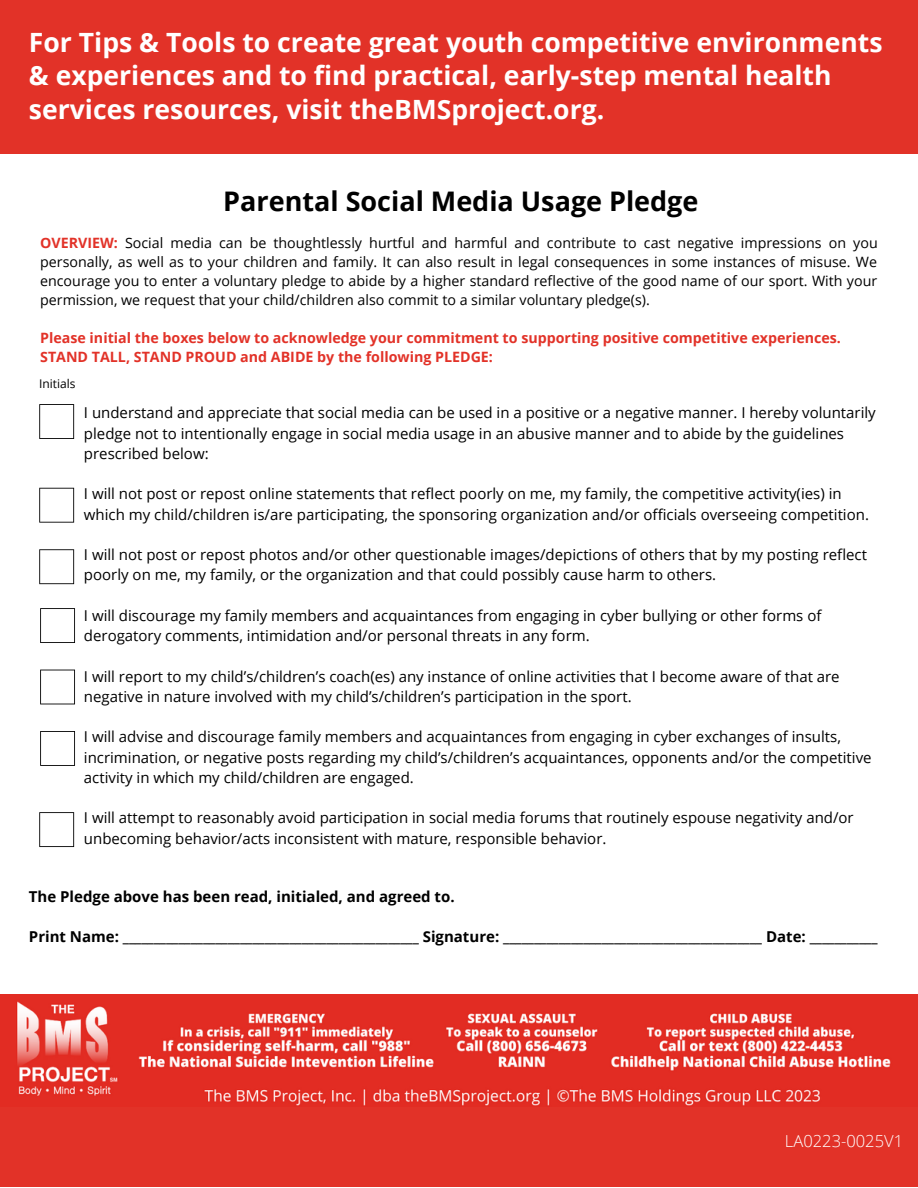
<style>
.page{position:relative;width:918px;height:1188px;background:#fff}
.page>*{position:absolute;margin:0;border:0;box-sizing:border-box;transform-origin:0 0}
.t1{font:700 27px "Open Sans";color:#000}
.t2{font:700 26.55px/33.8px "Open Sans";color:#fff}
.t3{font:300 16.5px "Open Sans";color:#fff}
.t4{font:15px/20.2px "Open Sans";color:#000}
.t5{font:700 15px "Open Sans";color:#000}
.t6{font:14.25px/19.2px "Open Sans";color:#000;text-align:justify}
.t7{font:700 14.25px/19.2px "Open Sans";color:#e23228}
.t8{font:12px "Open Sans";color:#000}
.s1{font-weight:700;color:#e23228}
</style>
<div class="page">
<svg style="left:39px;top:404px;width:35px;height:35px"></svg>
<svg style="left:40px;top:731px;width:35px;height:35px"></svg>
<svg style="left:40px;top:670px;width:35px;height:34px"></svg>
<svg style="left:40px;top:608px;width:35px;height:35px"></svg>
<svg style="left:39px;top:549px;width:35px;height:35px"></svg>
<svg style="left:39px;top:488px;width:35px;height:35px"></svg>
<svg style="left:39px;top:812px;width:35px;height:35px"></svg>
<div style="left:0;top:0;width:918px;height:154px;background:#e23228"></div>
<div style="left:0;top:1092px;width:918px;height:95px;background:#e23228"></div>
<img style="left:0;top:995px;width:918px;height:111px">
<h2 class="t2" style="left:29px;top:25px;width:855px">For Tips &amp; Tools to create great youth competitive environments &amp; experiences and to find practical, early-step mental health services resources, visit theBMSproject.org.</h2>
<h1 class="t1" style="left:223px;top:182px;width:477px">Parental Social Media Usage Pledge</h1>
<p class="t6" style="left:40px;top:233px;width:839px"><span class="s1">OVERVIEW:</span> Social media can be thoughtlessly hurtful and harmful and contribute to cast negative impressions on you personally, as well as to your children and family. It can also result in legal consequences in some instances of misuse. We encourage you to enter a voluntary pledge to abide by a higher standard reflective of the good name of our sport. With your permission, we request that your child/children also commit to a similar voluntary pledge(s).</p>
<p class="t7" style="left:40px;top:328px;width:802px">Please initial the boxes below to acknowledge your commitment to supporting positive competitive experiences.<br>STAND TALL, STAND PROUD and ABIDE by the following PLEDGE:</p>
<p class="t8" style="left:39px;top:375px;width:38px">Initials</p>
<p class="t4" style="left:84px;top:402px;width:793px">I understand and appreciate that social media can be used in a positive or a negative manner. I hereby voluntarily pledge not to intentionally engage in social media usage in an abusive manner and to abide by the guidelines prescribed below:</p>
<p class="t4" style="left:84px;top:483px;width:787px">I will not post or repost online statements that reflect poorly on me, my family, the competitive activity(ies) in which my child/children is/are participating, the sponsoring organization and/or officials overseeing competition.</p>
<p class="t4" style="left:84px;top:544px;width:785px">I will not post or repost photos and/or other questionable images/depictions of others that by my posting reflect poorly on me, my family, or the organization and that could possibly cause harm to others.</p>
<p class="t4" style="left:84px;top:605px;width:739px">I will discourage my family members and acquaintances from engaging in cyber bullying or other forms of derogatory comments, intimidation and/or personal threats in any form.</p>
<p class="t4" style="left:84px;top:666px;width:757px">I will report to my child’s/children’s coach(es) any instance of online activities that I become aware of that are negative in nature involved with my child’s/children’s participation in the sport.</p>
<p class="t4" style="left:84px;top:726px;width:789px">I will advise and discourage family members and acquaintances from engaging in cyber exchanges of insults, incrimination, or negative posts regarding my child’s/children’s acquaintances, opponents and/or the competitive activity in which my child/children are engaged.</p>
<p class="t4" style="left:84px;top:807px;width:771px">I will attempt to reasonably avoid participation in social media forums that routinely espouse negativity and/or unbecoming behavior/acts inconsistent with mature, responsible behavior.</p>
<p class="t5" style="left:29px;top:886px;width:427px">The Pledge above has been read, initialed, and agreed to.</p>
<p class="t5" style="left:29px;top:926px;width:850px">Print Name: ________________________________________________ Signature: __________________________________________ Date: ___________</p>
<p class="t3" style="left:785px;top:1129px;width:120px">LA0223-0025V1</p>
</div>
